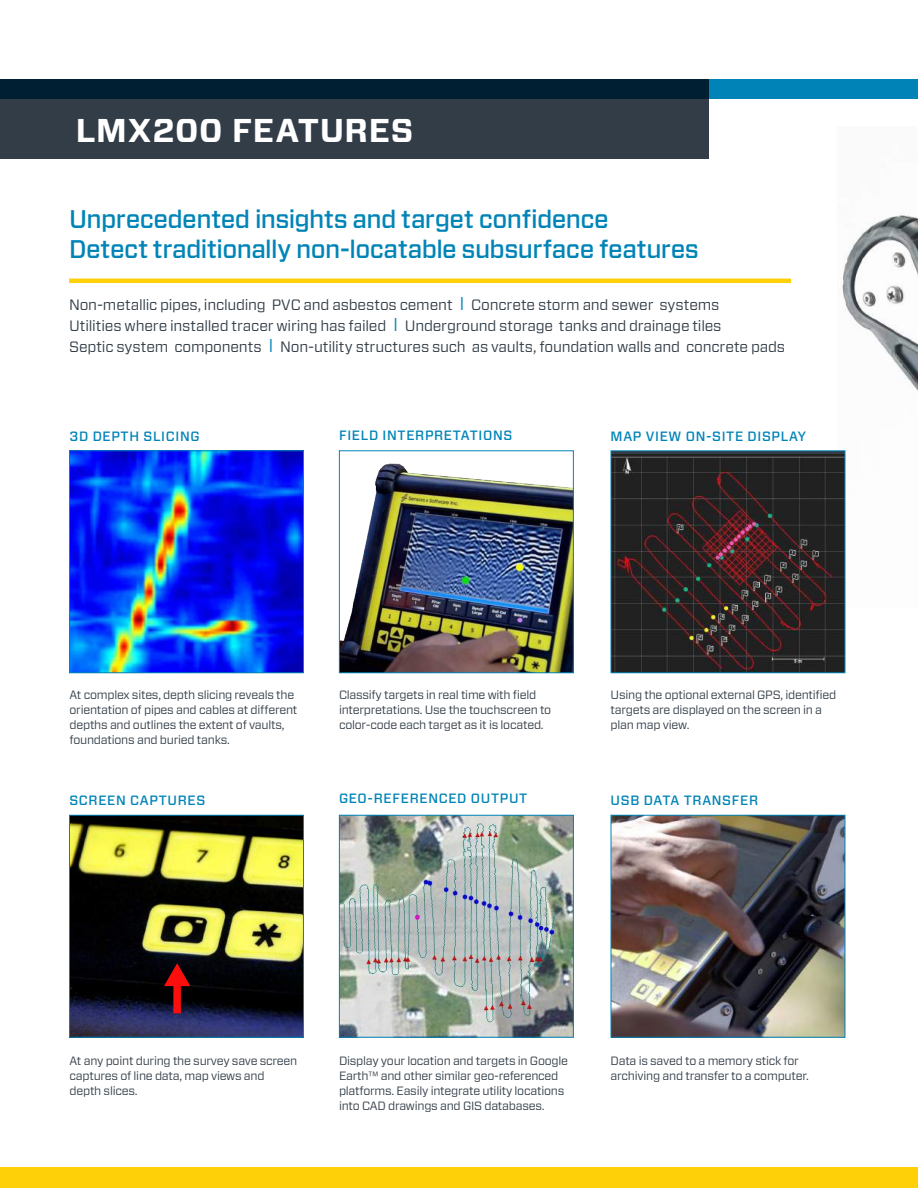
<style>
.page{position:relative;width:918px;height:1188px;background:#fff}
.page>*{position:absolute;margin:0;border:0;box-sizing:border-box;transform-origin:0 0}
.t1{font:700 33px "Forza";letter-spacing:.025em;color:#fff}
.t2{font:500 25.5px/30px "Forza";letter-spacing:-.02em;color:#0084b7}
.t3{font:15px/21px "Forza";letter-spacing:-.015em;color:#323d47}
.t4{font:500 13.5px "Forza";letter-spacing:.05em;color:#0084b7}
.t5{font:12px/15px "Forza";letter-spacing:-.02em;color:#323d47}
.s1{font-size:18px;color:#0084b7}
</style>
<div class="page">
<div style="left:0;top:80px;width:708px;height:79px;background:#323d47"></div>
<img style="left:842px;top:213px;width:76px;height:395px">
<svg style="left:0;top:80px;width:918px;height:19px;background:#003550"></svg>
<img style="left:71px;top:452px;width:231px;height:219px">
<div style="left:69px;top:450px;width:235px;height:223px;border:1px solid #0084b7"></div>
<img style="left:341px;top:463px;width:231px;height:208px">
<div style="left:339px;top:450px;width:235px;height:223px;border:1px solid #0084b7"></div>
<img style="left:613px;top:455px;width:230px;height:216px">
<img style="left:71px;top:817px;width:231px;height:219px">
<div style="left:69px;top:815px;width:235px;height:223px;border:1px solid #0084b7"></div>
<img style="left:341px;top:817px;width:231px;height:219px">
<div style="left:339px;top:815px;width:235px;height:223px;border:1px solid #0084b7"></div>
<img style="left:613px;top:817px;width:230px;height:219px">
<div style="left:611px;top:815px;width:234px;height:223px;border:1px solid #0084b7"></div>
<div style="left:173px;top:980px;width:8px;height:33px;background:#fa0f0d"></div>
<svg style="left:162px;top:961px;width:29px;height:27px"></svg>
<hr style="left:69px;top:279px;width:722px;height:4px;background:#fdd007">
<div style="left:0;top:1167px;width:918px;height:21px;background:#fdd007"></div>
<h1 class="t1" style="left:76px;top:109px;width:339px">LMX200 FEATURES</h1>
<h2 class="t2" style="left:69px;top:204px;width:631px">Unprecedented insights and target confidence<br>Detect traditionally non-locatable subsurface features</h2>
<p class="t3" style="left:69px;top:294px;width:718px">Non-metallic pipes, including PVC and asbestos cement <span class="s1">l</span> Concrete storm and sewer systems<br>Utilities where installed tracer wiring has failed <span class="s1">l</span> Underground storage tanks and drainage tiles<br>Septic system components <span class="s1">l</span> Non-utility structures such as vaults, foundation walls and concrete pads</p>
<p class="t4" style="left:69px;top:427px;width:132px">3D DEPTH SLICING</p>
<p class="t4" style="left:339px;top:426px;width:175px">FIELD INTERPRETATIONS</p>
<p class="t4" style="left:611px;top:427px;width:197px">MAP VIEW ON-SITE DISPLAY</p>
<p class="t5" style="left:69px;top:687px;width:229px">At complex sites, depth slicing reveals the orientation of pipes and cables at different depths and outlines the extent of vaults, foundations and buried tanks.</p>
<p class="t5" style="left:339px;top:687px;width:214px">Classify targets in real time with field interpretations. Use the touchscreen to color-code each target as it is located.</p>
<p class="t5" style="left:611px;top:687px;width:227px">Using the optional external GPS, identified targets are displayed on the screen in a plan map view.</p>
<p class="t4" style="left:69px;top:791px;width:137px">SCREEN CAPTURES</p>
<p class="t4" style="left:339px;top:790px;width:190px">GEO-REFERENCED OUTPUT</p>
<p class="t4" style="left:611px;top:791px;width:149px">USB DATA TRANSFER</p>
<p class="t5" style="left:69px;top:1053px;width:229px">At any point during the survey save screen captures of line data, map views and depth slices.</p>
<p class="t5" style="left:339px;top:1053px;width:231px">Display your location and targets in Google Earth™ and other similar geo-referenced platforms. Easily integrate utility locations into CAD drawings and GIS databases.</p>
<p class="t5" style="left:611px;top:1053px;width:200px">Data is saved to a memory stick for archiving and transfer to a computer.</p>
</div>
